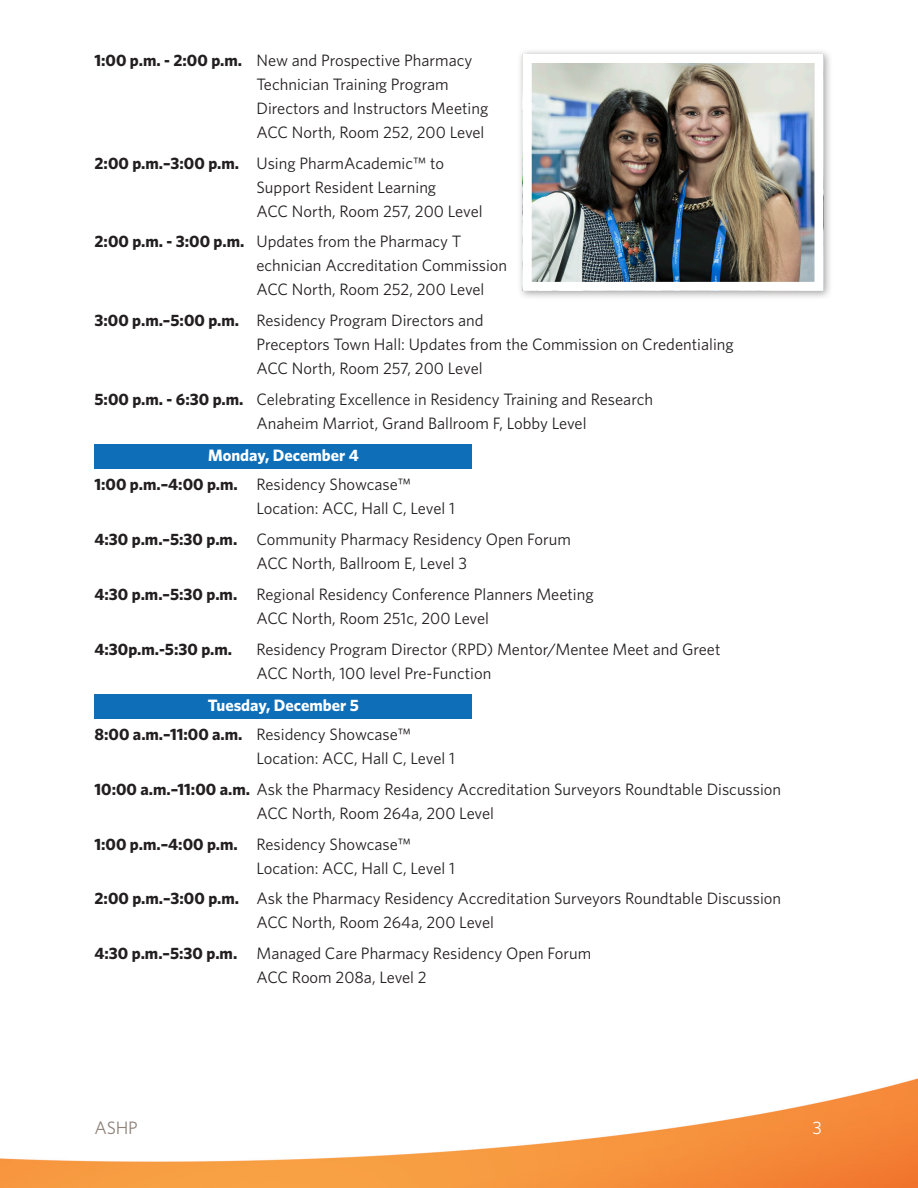
<style>
.page{position:relative;width:918px;height:1188px;background:#fff}
.page>*{position:absolute;margin:0;border:0;box-sizing:border-box;transform-origin:0 0}
.t1{font:18px "Whitney";color:#8f8279}
.t2{font:18px "Whitney";color:#fff}
.bt{font:16.5px/24px "Whitney";color:#231f20}
.bt-2{font:700 16.5px "Whitney";color:#fff}
.bt-3{font:700 16.5px "Whitney";color:#231f20}
.s1{font-weight:700}
</style>
<div class="page">
<img style="left:1px;top:1078px;width:917px;height:110px">
<img style="left:0;top:921px;width:1px;height:267px">
<div style="left:94px;top:444px;width:378px;height:25px;background:#0f6eb8"></div>
<div style="left:94px;top:694px;width:378px;height:24px;background:#0f6eb8"></div>
<div style="left:516px;top:48px;width:317px;height:252px;background:#231f20;opacity:.4"></div>
<img style="left:533px;top:64px;width:281px;height:217px">
<div style="left:523px;top:54px;width:301px;height:237px;border:9px solid #fff"></div>
<p class="bt" style="left:256px;top:48px;width:233px;text-indent:-162px"><span class="s1">1:00 p.m. - 2:00 p.m.</span> New and Prospective Pharmacy Technician Training Program Directors and Instructors Meeting ACC North, Room 252, 200 Level</p>
<p class="bt" style="left:256px;top:151px;width:228px;text-indent:-162px"><span class="s1">2:00 p.m.–3:00 p.m.</span> Using PharmAcademic™ to<br>Support Resident Learning<br>ACC North, Room 257, 200 Level</p>
<p class="bt" style="left:256px;top:229px;width:252px;text-indent:-162px"><span class="s1">2:00 p.m. - 3:00 p.m.</span> Updates from the Pharmacy T echnician Accreditation Commission<br>ACC North, Room 252, 200 Level</p>
<p class="bt" style="left:256px;top:308px;width:479px;text-indent:-162px"><span class="s1">3:00 p.m.–5:00 p.m.</span> Residency Program Directors and<br>Preceptors Town Hall: Updates from the Commission on Credentialing<br>ACC North, Room 257, 200 Level</p>
<p class="bt" style="left:256px;top:387px;width:398px;text-indent:-162px"><span class="s1">5:00 p.m. - 6:30 p.m.</span> Celebrating Excellence in Residency Training and Research<br>Anaheim Marriot, Grand Ballroom F, Lobby Level</p>
<p class="bt-2" style="left:208px;top:445px;width:152px">Monday, December 4</p>
<p class="bt" style="left:256px;top:472px;width:200px;text-indent:-162px"><span class="s1">1:00 p.m.–4:00 p.m.</span> Residency Showcase™<br>Location: ACC, Hall C, Level 1</p>
<p class="bt" style="left:256px;top:527px;width:316px;text-indent:-162px"><span class="s1">4:30 p.m.–5:30 p.m.</span> Community Pharmacy Residency Open Forum<br>ACC North, Ballroom E, Level 3</p>
<p class="bt" style="left:256px;top:582px;width:339px;text-indent:-162px"><span class="s1">4:30 p.m.–5:30 p.m.</span> Regional Residency Conference Planners Meeting<br>ACC North, Room 251c, 200 Level</p>
<p class="bt-3" style="left:94px;top:639px;width:139px">4:30p.m.-5:30 p.m.</p>
<p class="bt" style="left:256px;top:637px;width:466px">Residency Program Director (RPD) Mentor/Mentee Meet and Greet<br>ACC North, 100 level Pre-Function</p>
<p class="bt-2" style="left:208px;top:695px;width:153px">Tuesday, December 5</p>
<p class="bt" style="left:256px;top:722px;width:200px;text-indent:-162px"><span class="s1">8:00 a.m.–11:00 a.m.</span> Residency Showcase™<br>Location: ACC, Hall C, Level 1</p>
<p class="bt" style="left:256px;top:777px;width:526px;text-indent:-162px"><span class="s1">10:00 a.m.–11:00 a.m.</span> Ask the Pharmacy Residency Accreditation Surveyors Roundtable Discussion<br>ACC North, Room 264a, 200 Level</p>
<p class="bt" style="left:256px;top:832px;width:200px;text-indent:-162px"><span class="s1">1:00 p.m.–4:00 p.m.</span> Residency Showcase™<br>Location: ACC, Hall C, Level 1</p>
<p class="bt" style="left:256px;top:886px;width:526px;text-indent:-162px"><span class="s1">2:00 p.m.–3:00 p.m.</span> Ask the Pharmacy Residency Accreditation Surveyors Roundtable Discussion<br>ACC North, Room 264a, 200 Level</p>
<p class="bt" style="left:94px;top:941px;width:498px;text-align:center"><span class="s1">4:30 p.m.–5:30 p.m.</span> Managed Care Pharmacy Residency Open Forum<br>ACC Room 208a, Level 2</p>
<p class="t1" style="left:94px;top:1117px;width:45px">ASHP</p>
<p class="t2" style="left:813px;top:1117px;width:11px">3</p>
</div>
